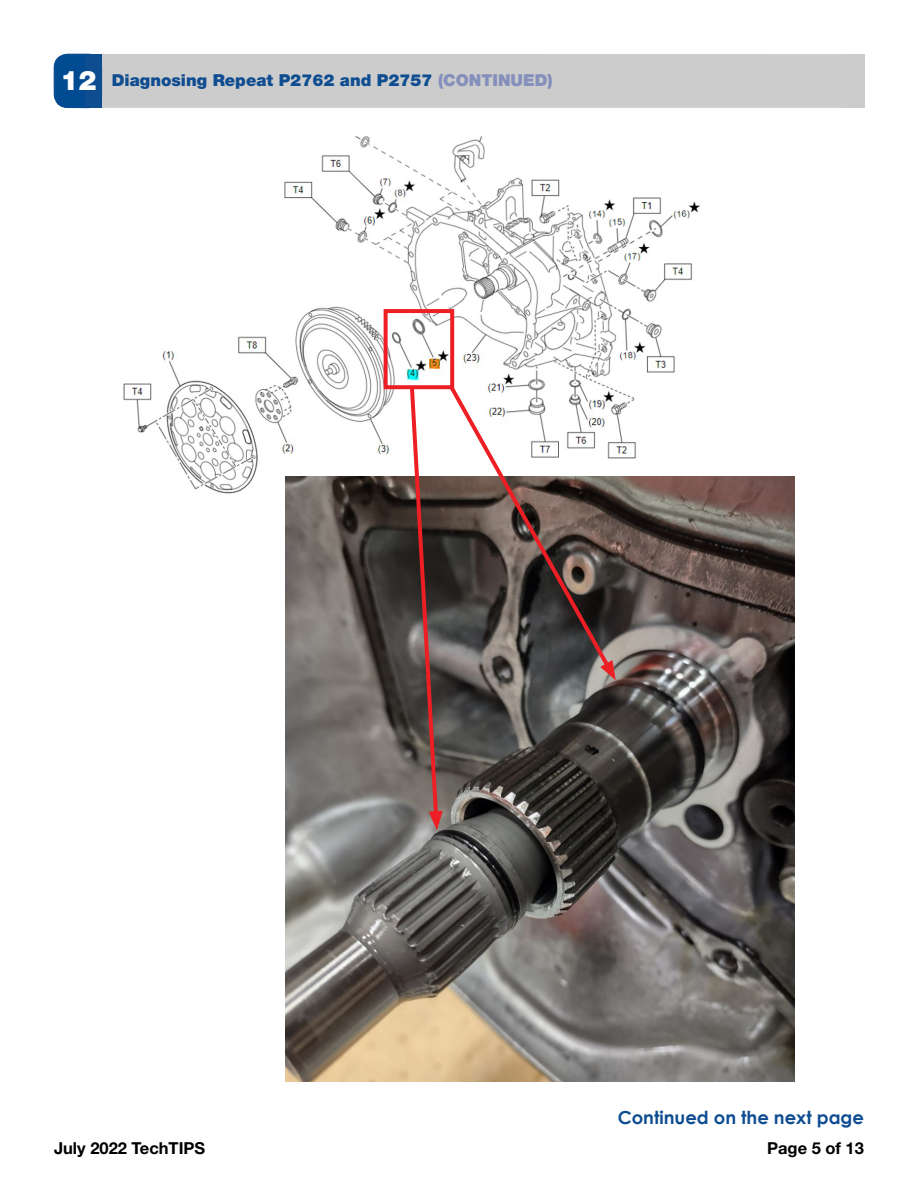
<style>
.page{position:relative;width:918px;height:1188px;background:#fff}
.page>*{position:absolute;margin:0;border:0;box-sizing:border-box;transform-origin:0 0}
.t1{font:700 18px "Century Gothic";color:#0f4d91}
.t2{font:900 16.5px "Helvetica Neue LT Std";color:#0f4d91}
.t3{font:700 16.5px "Helvetica Neue LT Std";color:#000}
.s1{font-size:27px;color:#fff}
.s2{color:#858fbb}
</style>
<div class="page">
<div style="left:54px;top:54px;width:811px;height:54px;background:#ccc;border-radius:14px"></div>
<div style="left:846px;top:54px;width:19px;height:54px;background:#ccc"></div>
<div style="left:54px;top:54px;width:48px;height:54px;background:#004b92;border-radius:14px"></div>
<div style="left:54px;top:54px;width:48px;height:54px;border:1px solid #004b92;border-radius:14px"></div>
<div style="left:85px;top:54px;width:17px;height:54px;background:#0f4d91"></div>
<img style="left:123px;top:136px;width:577px;height:358px">
<img style="left:285px;top:476px;width:510px;height:606px">
<div style="left:384px;top:309px;width:70px;height:80px;border:4px solid #ed1f24"></div>
<svg style="left:408px;top:384px;width:35px;height:446px"></svg>
<svg style="left:445px;top:380px;width:170px;height:295px"></svg>
<svg style="left:600px;top:660px;width:16px;height:20px"></svg>
<p class="t2" style="left:60px;top:70px;width:494px"><span class="s1">12</span> Diagnosing Repeat P2762 and P2757 <span class="s2">(CONTINUED)</span></p>
<p class="t1" style="left:618px;top:1104px;width:248px">Continued on the next page</p>
<p class="t3" style="left:54px;top:1138px;width:153px">July 2022 TechTIPS</p>
<p class="t3" style="left:767px;top:1138px;width:98px">Page 5 of 13</p>
</div>
